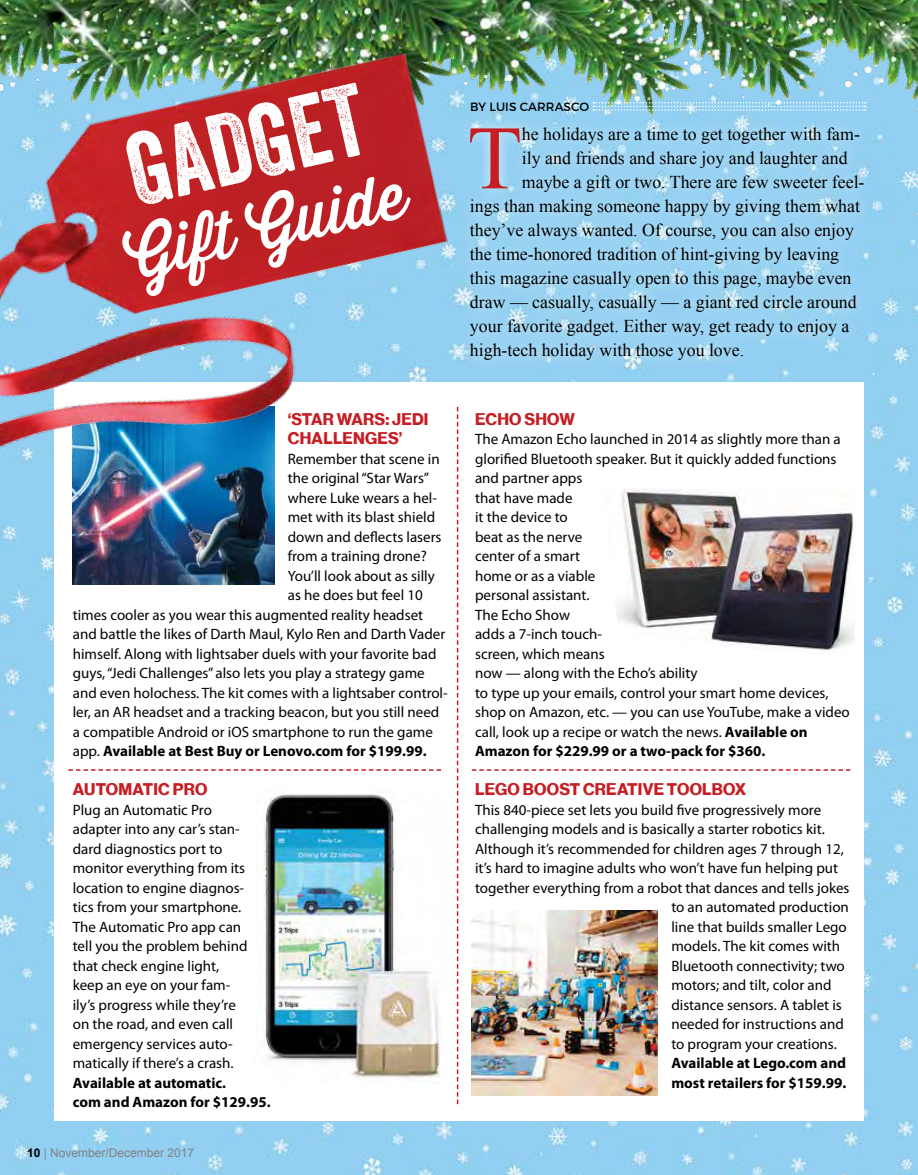
<style>
.page{position:relative;width:918px;height:1175px;background:#fff}
.page>*{position:absolute;margin:0;border:0;box-sizing:border-box;transform-origin:0 0}
.t1{font:99px "Veneer";color:#fff;scale:.96 1}
.t2{font:90.45px "Times New Roman";color:#c61d23}
.t3{font:500 64.5px "Thirsty Soft";color:#fff;scale:.96 1}
.t4{font:18px "Times New Roman";color:#000}
.t5{font:16.5px/19.5px "N Haas Grotesk DS Pro 75 Bd";letter-spacing:.015em;color:#c61d23}
.t6{font:15px/19.5px "Myriad Pro";color:#000}
.t7{font:700 15px/19.5px "Myriad Pro";color:#000}
.t8{font:12px "Arial";color:#808285}
.t9{font:12px "Montserrat";letter-spacing:.01em;color:#000}
.s1{font-weight:400}
.s2{font-weight:700;color:#000}
.s3{font-weight:700}
</style>
<div class="page">
<img style="left:0;top:141px;width:918px;height:1033px">
<div style="left:54px;top:382px;width:810px;height:738px;background:#fff"></div>
<div style="left:458px;top:115px;width:417px;height:257px;background:#fff;opacity:.75"></div>
<img style="left:73px;top:524px;width:201px;height:61px">
<img style="left:261px;top:794px;width:180px;height:284px">
<img style="left:616px;top:489px;width:239px;height:163px">
<img style="left:472px;top:910px;width:186px;height:185px">
<svg style="left:68px;top:769px;width:373px;height:1px"></svg>
<svg style="left:472px;top:769px;width:378px;height:1px"></svg>
<img style="left:530px;top:0;width:388px;height:141px">
<img style="left:0;top:0;width:530px;height:524px">
<svg style="left:593px;top:102px;width:273px;height:9px;background:#a6d6ef"></svg>
<svg style="left:457px;top:407px;width:1px;height:697px"></svg>
<h1 class="t1" style="left:115px;top:113px;width:253px;rotate:-13deg">GADGET</h1>
<h3 class="t3" style="left:115px;top:212px;width:300px;rotate:-13deg">Gift Guide</h3>
<p class="t5" style="left:288px;top:409px;width:142px">‘STAR WARS: JEDI<br>CHALLENGES’</p>
<p class="t6" style="left:288px;top:448px;width:153px">Remember that scene in</p>
<p class="t6" style="left:288px;top:468px;width:143px">the original “Star Wars”</p>
<p class="t6" style="left:288px;top:487px;width:151px">where Luke wears a hel-</p>
<p class="t6" style="left:288px;top:507px;width:149px">met with its blast shield</p>
<p class="t6" style="left:288px;top:526px;width:155px">down and deflects lasers</p>
<p class="t6" style="left:288px;top:546px;width:141px">from a training drone?</p>
<p class="t6" style="left:288px;top:565px;width:149px">You’ll look about as silly</p>
<p class="t6" style="left:288px;top:585px;width:136px">as he does but feel 10</p>
<p class="t6" style="left:73px;top:604px;width:352px">times cooler as you wear this augmented reality headset</p>
<p class="t6" style="left:73px;top:624px;width:374px">and battle the likes of Darth Maul, Kylo Ren and Darth Vader</p>
<p class="t6" style="left:73px;top:643px;width:365px">himself. Along with lightsaber duels with your favorite bad</p>
<p class="t6" style="left:73px;top:663px;width:353px">guys, “Jedi Challenges” also lets you play a strategy game</p>
<p class="t6" style="left:73px;top:682px;width:377px">and even holochess. The kit comes with a lightsaber control-</p>
<p class="t6" style="left:73px;top:702px;width:368px">ler, an AR headset and a tracking beacon, but you still need</p>
<p class="t6" style="left:73px;top:721px;width:362px">a compatible Android or iOS smartphone to run the game</p>
<p class="t7" style="left:73px;top:741px;width:355px"><span class="s1">app.</span> Available at Best Buy or Lenovo.com for $199.99.</p>
<p class="t5" style="left:73px;top:780px;width:136px">AUTOMATIC PRO</p>
<p class="t6" style="left:73px;top:799px;width:176px">Plug an Automatic Pro adapter into any car’s stan&shy;dard diagnostics port to monitor everything from its location to engine diagnos&shy;tics from your smartphone.<br>The Automatic Pro app can tell you the problem behind that check engine light, keep an eye on your fam&shy;ily’s progress while they’re on the road, and even call emergency services auto&shy;matically if there’s a crash.</p>
<p class="t7" style="left:73px;top:1072px;width:199px">Available at automatic.<br>com and Amazon for $129.95.</p>
<p class="t8" style="left:27px;top:1144px;width:169px"><span class="s2">10</span> | November/December 2017</p>
<p class="t9" style="left:470px;top:99px;width:121px">BY LUIS CARRASCO</p>
<h2 class="t2" style="left:467px;top:97px;width:56px">T</h2>
<p class="t4" style="left:522px;top:122px;width:339px">he holidays are a time to get together with fam-</p>
<p class="t4" style="left:522px;top:146px;width:327px">ily and friends and share joy and laughter and</p>
<p class="t4" style="left:522px;top:170px;width:344px">maybe a gift or two. There are few sweeter feel-</p>
<p class="t4" style="left:470px;top:194px;width:392px">ings than making someone happy by giving them what</p>
<p class="t4" style="left:470px;top:218px;width:386px">they’ve always wanted. Of course, you can also enjoy</p>
<p class="t4" style="left:470px;top:242px;width:371px">the time-honored tradition of hint-giving by leaving</p>
<p class="t4" style="left:470px;top:266px;width:383px">this magazine casually open to this page, maybe even</p>
<p class="t4" style="left:470px;top:290px;width:388px">draw — casually, casually — a giant red circle around</p>
<p class="t4" style="left:470px;top:314px;width:381px">your favorite gadget. Either way, get ready to enjoy a</p>
<p class="t4" style="left:470px;top:338px;width:276px">high-tech holiday with those you love.</p>
<p class="t5" style="left:475px;top:409px;width:101px">ECHO SHOW</p>
<p class="t6" style="left:475px;top:429px;width:376px">The Amazon Echo launched in 2014 as slightly more than a glorified Bluetooth speaker. But it quickly added functions and partner apps<br>that have made<br>it the device to<br>beat as the nerve<br>center of a smart<br>home or as a viable<br>personal assistant.<br>The Echo Show<br>adds a 7-inch touch-<br>screen, which means<br>now — along with the Echo’s ability<br>to type up your emails, control your smart home devices, shop on Amazon, etc. — you can use YouTube, make a video call, look up a recipe or watch the news. <span class="s3">Available on<br>Amazon for $229.99 or a two-pack for $360.</span></p>
<p class="t5" style="left:475px;top:780px;width:273px">LEGO BOOST CREATIVE TOOLBOX</p>
<p class="t6" style="left:475px;top:799px;width:348px">This 840-piece set lets you build five progressively more</p>
<p class="t6" style="left:475px;top:819px;width:351px">challenging models and is basically a starter robotics kit.</p>
<p class="t6" style="left:475px;top:838px;width:370px">Although it’s recommended for children ages 7 through 12,</p>
<p class="t6" style="left:475px;top:858px;width:365px">it’s hard to imagine adults who won’t have fun helping put</p>
<p class="t6" style="left:475px;top:877px;width:376px">together everything from a robot that dances and tells jokes</p>
<p class="t6" style="left:671px;top:897px;width:179px">to an automated production</p>
<p class="t6" style="left:671px;top:916px;width:177px">line that builds smaller Lego</p>
<p class="t6" style="left:671px;top:936px;width:170px">models. The kit comes with</p>
<p class="t6" style="left:671px;top:955px;width:175px">Bluetooth connectivity; two</p>
<p class="t6" style="left:671px;top:975px;width:162px">motors; and tilt, color and</p>
<p class="t6" style="left:671px;top:994px;width:172px">distance sensors. A tablet is</p>
<p class="t6" style="left:671px;top:1014px;width:174px">needed for instructions and</p>
<p class="t6" style="left:671px;top:1033px;width:167px">to program your creations.</p>
<p class="t7" style="left:671px;top:1053px;width:177px">Available at Lego.com and most retailers for $159.99.</p>
</div>
